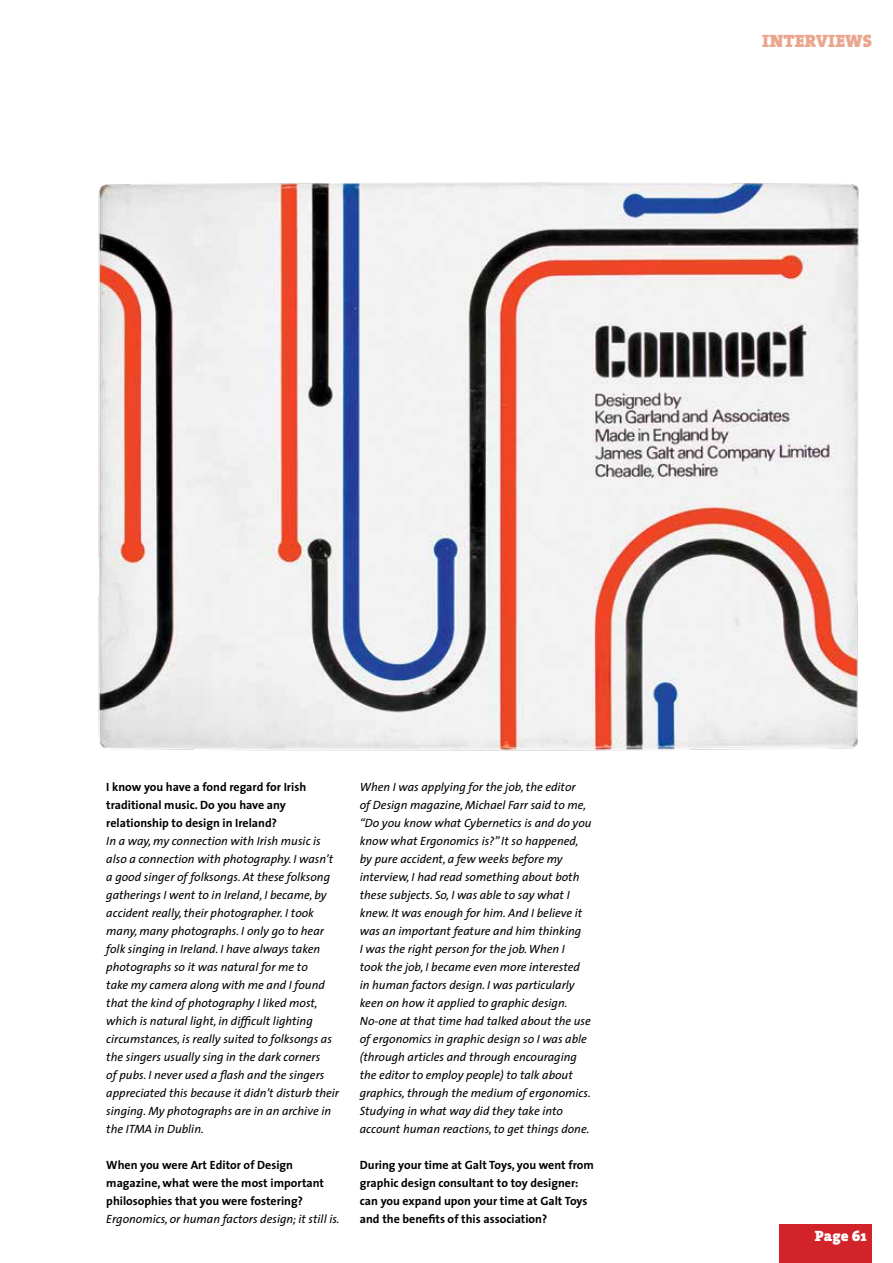
<style>
.page{position:relative;width:893px;height:1263px;background:#fff}
.page>*{position:absolute;margin:0;border:0;box-sizing:border-box;transform-origin:0 0}
.t1{font:18px "The Serif Black Caps";color:#eaa68f}
.t2{font:900 15px "The Serif";color:#fff}
.t3{font:italic 12px/18px "The Sans";color:#000}
.t4{font:700 12px/18px "The Sans";color:#000}
</style>
<div class="page">
<div style="left:780px;top:1225px;width:92px;height:38px;background:#d2232a"></div>
<img style="left:98px;top:182px;width:761px;height:569px">
<h1 class="t1" style="left:762px;top:25px;width:111px">INTERVIEWS</h1>
<p class="t4" style="left:106px;top:778px;width:201px">I know you have a fond regard for Irish traditional music. Do you have any relationship to design in Ireland?</p>
<p class="t3" style="left:106px;top:832px;width:234px">In a way, my connection with Irish music is also a connection with photography. I wasn’t a good singer of folksongs. At these folksong gatherings I went to in Ireland, I became, by accident really, their photographer. I took many, many photographs. I only go to hear folk singing in Ireland. I have always taken photographs so it was natural for me to<br>take my camera along with me and I found that the kind of photography I liked most, which is natural light, in difficult lighting circumstances, is really suited to folksongs as the singers usually sing in the dark corners<br>of pubs. I never used a flash and the singers appreciated this because it didn’t disturb their singing. My photographs are in an archive in the ITMA in Dublin.</p>
<p class="t4" style="left:106px;top:1156px;width:219px">When you were Art Editor of Design magazine, what were the most important philosophies that you were fostering?</p>
<p class="t3" style="left:106px;top:1210px;width:235px">Ergonomics, or human factors design; it still is.</p>
<p class="t3" style="left:360px;top:778px;width:233px">When I was applying for the job, the editor<br>of Design magazine, Michael Farr said to me, “Do you know what Cybernetics is and do you know what Ergonomics is?” It so happened, by pure accident, a few weeks before my interview, I had read something about both these subjects. So, I was able to say what I knew. It was enough for him. And I believe it was an important feature and him thinking<br>I was the right person for the job. When I<br>took the job, I became even more interested in human factors design. I was particularly keen on how it applied to graphic design.<br>No-one at that time had talked about the use of ergonomics in graphic design so I was able (through articles and through encouraging the editor to employ people) to talk about graphics, through the medium of ergonomics.<br>Studying in what way did they take into account human reactions, to get things done.</p>
<p class="t4" style="left:360px;top:1156px;width:236px">During your time at Galt Toys, you went from graphic design consultant to toy designer: can you expand upon your time at Galt Toys and the benefits of this association?</p>
<p class="t2" style="left:815px;top:1223px;width:53px">Page 61</p>
</div>
